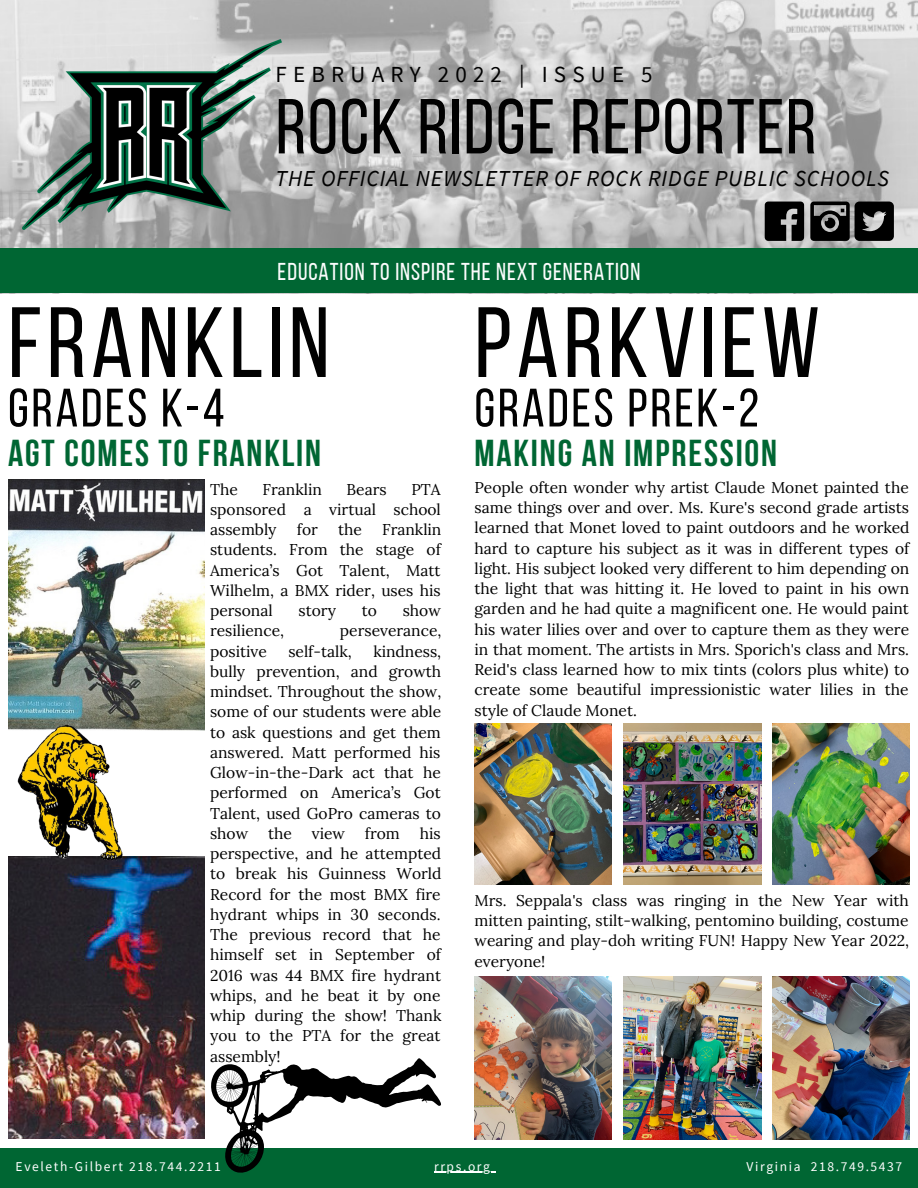
<style>
.page{position:relative;width:918px;height:1188px;background:#fff}
.page>*{position:absolute;margin:0;border:0;box-sizing:border-box;transform-origin:0 0}
.t1{font:99.6px "Bebas Neue";letter-spacing:.05em;color:#010101}
.t2{font:77.7px "Bebas Neue";letter-spacing:.02em;color:#010101}
.t3{font:54px "Bebas Neue";letter-spacing:.05em;color:#010101}
.t4{font:700 37.35px "Bebas Neue";letter-spacing:.05em;color:#063}
.t5{font:24.3px "Bebas Neue";letter-spacing:.04em;color:#fbfcfc}
.t6{font:22.95px "Source Sans Pro";letter-spacing:.27em;color:#010101}
.t7{font:italic 22.8px "Source Sans Pro";letter-spacing:.04em;color:#010101}
.t8{font:15.6px/20.2px "Lora";color:#000;text-align:justify}
.t9{font:13.5px "Source Sans Pro";letter-spacing:.12em;color:#fff}
</style>
<div class="page">
<img style="left:475px;top:724px;width:137px;height:161px">
<img style="left:623px;top:724px;width:138px;height:161px">
<img style="left:773px;top:724px;width:137px;height:161px">
<img style="left:0;top:0;width:918px;height:248px">
<img style="left:23px;top:39px;width:259px;height:191px">
<div style="left:0;top:1148px;width:918px;height:40px;background:#063"></div>
<div style="left:0;top:248px;width:918px;height:45px;background:#063"></div>
<svg style="left:765px;top:202px;width:39px;height:39px;background:#232323"></svg>
<svg style="left:810px;top:202px;width:84px;height:39px;background:#363636"></svg>
<img style="left:8px;top:480px;width:197px;height:251px">
<img style="left:8px;top:856px;width:197px;height:283px">
<img style="left:8px;top:719px;width:124px;height:149px">
<img style="left:475px;top:976px;width:137px;height:163px">
<img style="left:623px;top:976px;width:138px;height:163px">
<img style="left:773px;top:976px;width:137px;height:163px">
<svg style="left:211px;top:1058px;width:230px;height:115px"></svg>
<hr style="left:434px;top:1172px;width:58px;height:1px;background:#fff">
<p class="t6" style="left:276px;top:59px;width:379px">FEBRUARY 2022 | ISSUE 5</p>
<p class="t2" style="left:276px;top:95px;width:542px">ROCK RIDGE REPORTER</p>
<p class="t7" style="left:276px;top:164px;width:615px">THE OFFICIAL NEWSLETTER OF ROCK RIDGE PUBLIC SCHOOLS</p>
<p class="t5" style="left:278px;top:262px;width:364px">EDUCATION TO INSPIRE THE NEXT GENERATION</p>
<p class="t1" style="left:8px;top:302px;width:323px">FRANKLIN</p>
<p class="t3" style="left:8px;top:386px;width:218px">GRADES K-4</p>
<p class="t4" style="left:8px;top:438px;width:315px">AGT COMES TO FRANKLIN</p>
<p class="t8" style="left:210px;top:479px;width:29px">The</p>
<p class="t8" style="left:263px;top:479px;width:61px">Franklin</p>
<p class="t8" style="left:347px;top:479px;width:42px">Bears</p>
<p class="t8" style="left:210px;top:479px;width:232px;text-indent:201px">PTA sponsored a virtual school assembly</p>
<p class="t8" style="left:297px;top:519px;width:23px">for</p>
<p class="t8" style="left:338px;top:519px;width:25px">the</p>
<p class="t8" style="left:210px;top:519px;width:233px;text-indent:172px">Franklin students. From the stage of America’s Got Talent, Matt Wilhelm, a BMX rider, uses his personal</p>
<p class="t8" style="left:299px;top:600px;width:39px">story</p>
<p class="t8" style="left:362px;top:600px;width:17px">to</p>
<p class="t8" style="left:403px;top:600px;width:40px">show</p>
<p class="t8" style="left:210px;top:621px;width:76px">resilience,</p>
<p class="t8" style="left:340px;top:621px;width:103px">perseverance,</p>
<p class="t8" style="left:210px;top:641px;width:58px">positive</p>
<p class="t8" style="left:288px;top:641px;width:65px">self-talk,</p>
<p class="t8" style="left:210px;top:641px;width:233px;text-indent:163px">kindness, bully prevention, and growth mindset. Throughout the show, some of our students were able to ask questions and get them answered. Matt performed his Glow-in-the-Dark act that he performed on America’s Got Talent, used GoPro cameras to show</p>
<p class="t8" style="left:268px;top:823px;width:25px">the</p>
<p class="t8" style="left:312px;top:823px;width:35px">view</p>
<p class="t8" style="left:365px;top:823px;width:37px">from</p>
<p class="t8" style="left:210px;top:823px;width:233px;text-indent:210px">his perspective, and he attempted to break his Guinness World Record for the most BMX fire hydrant whips in 30 seconds.<br>The previous record that he himself set in September of 2016 was 44 BMX fire hydrant whips, and he beat it by one whip during the show! Thank you to the PTA for the great assembly!</p>
<p class="t1" style="left:475px;top:302px;width:347px">PARKVIEW</p>
<p class="t3" style="left:475px;top:386px;width:286px">GRADES PREK-2</p>
<p class="t4" style="left:475px;top:438px;width:304px">MAKING AN IMPRESSION</p>
<p class="t8" style="left:475px;top:477px;width:437px">People often wonder why artist Claude Monet painted the same things over and over. Ms. Kure's second grade artists learned that Monet loved to paint outdoors and he worked hard to capture his subject as it was in different types of light. His subject looked very different to him depending on the light that was hitting it. He loved to paint in his own garden and he had quite a magnificent one. He would paint his water lilies over and over to capture them as they were in that moment. The artists in Mrs. Sporich's class and Mrs.<br>Reid's class learned how to mix tints (colors plus white) to create some beautiful impressionistic water lilies in the style of Claude Monet.</p>
<p class="t8" style="left:475px;top:890px;width:436px">Mrs. Seppala's class was ringing in the New Year with mitten painting, stilt-walking, pentomino building, costume wearing and play-doh writing FUN! Happy New Year 2022, everyone!</p>
<p class="t9" style="left:16px;top:1157px;width:207px">Eveleth-Gilbert 218.744.2211</p>
<p class="t9" style="left:434px;top:1157px;width:58px">rrps.org</p>
<p class="t9" style="left:747px;top:1157px;width:157px">Virginia 218.749.5437</p>
</div>
